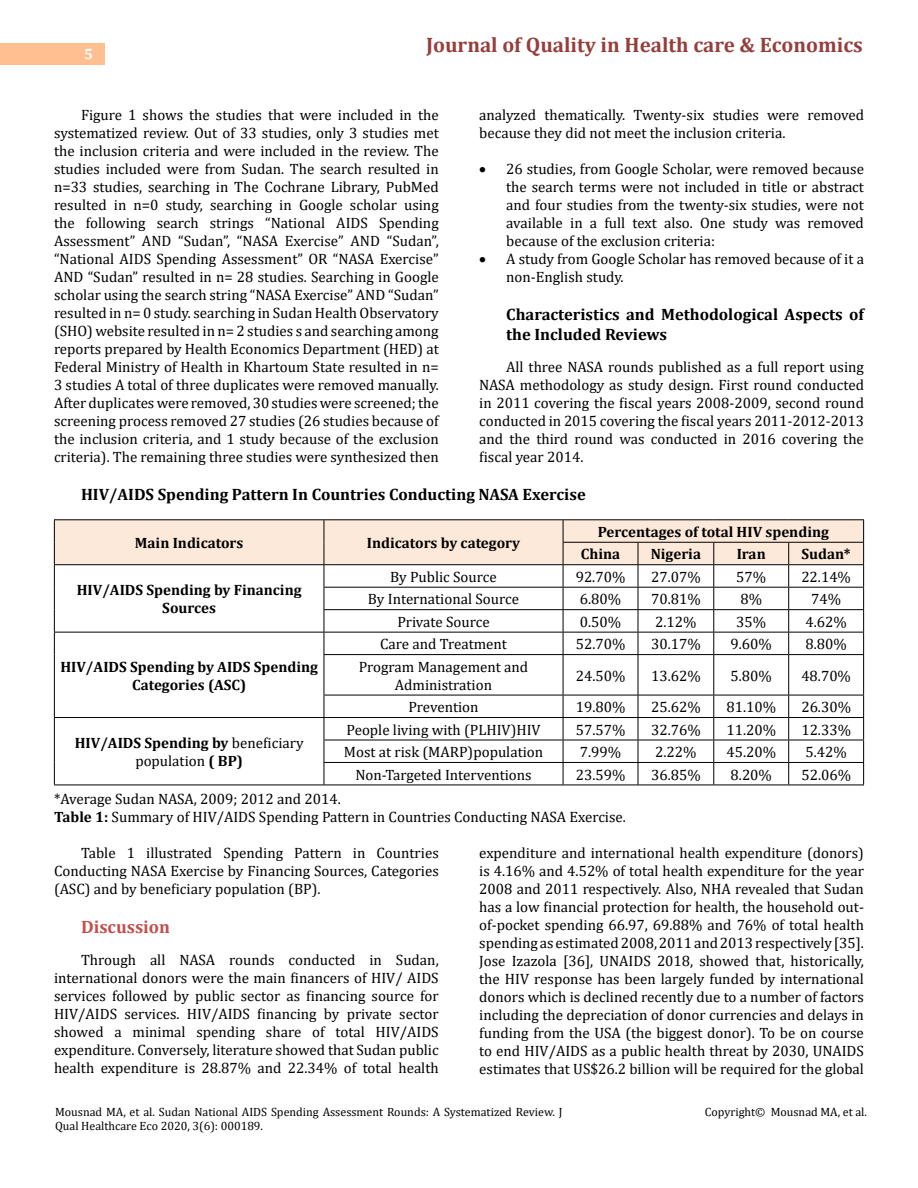
<style>
.page{position:relative;width:918px;height:1188px;background:#fff}
.page>*{position:absolute;margin:0;border:0;box-sizing:border-box;transform-origin:0 0}
.t1{font:700 21px "Cambria";color:#953f3c}
.t2{font:700 18px "Cambria";color:#c0504d}
.t3{font:700 16.5px/20.2px "Cambria";color:#000}
.t4{font:15px/18px "Cambria";color:#000;text-align:justify}
.t5{font:700 15px/18px "Cambria";color:#000;text-align:center}
.t6{font:700 15px "Cambria";color:#fff}
.t7{font:12px/14.4px "Cambria";color:#000}
.s1{font-weight:700}
.s2{font-weight:400}
</style>
<div class="page">
<div style="left:0;top:43px;width:105px;height:21px;background:#ffbf91"></div>
<hr style="left:54px;top:519px;width:270px;height:1px;background:#000">
<hr style="left:324px;top:519px;width:239px;height:1px;background:#000">
<hr style="left:563px;top:519px;width:75px;height:1px;background:#000">
<hr style="left:638px;top:519px;width:76px;height:1px;background:#000">
<hr style="left:714px;top:519px;width:75px;height:1px;background:#000">
<hr style="left:789px;top:519px;width:75px;height:1px;background:#000">
<hr style="left:54px;top:785px;width:270px;height:1px;background:#000">
<svg style="left:54px;top:520px;width:810px;height:265px"></svg>
<hr style="left:324px;top:785px;width:239px;height:1px;background:#000">
<hr style="left:563px;top:785px;width:75px;height:1px;background:#000">
<hr style="left:638px;top:785px;width:76px;height:1px;background:#000">
<hr style="left:714px;top:785px;width:75px;height:1px;background:#000">
<hr style="left:789px;top:785px;width:75px;height:1px;background:#000">
<p class="t6" style="left:84px;top:44px;width:10px">5</p>
<h1 class="t1" style="left:426px;top:30px;width:438px">Journal of Quality in Health care &amp; Economics</h1>
<p class="t4" style="left:54px;top:105px;width:386px;text-indent:27px">Figure 1 shows the studies that were included in the systematized review. Out of 33 studies, only 3 studies met the inclusion criteria and were included in the review. The studies included were from Sudan. The search resulted in n=33 studies, searching in The Cochrane Library, PubMed resulted in n=0 study, searching in Google scholar using the following search strings “National AIDS Spending Assessment” AND “Sudan”, “NASA Exercise” AND “Sudan”, “National AIDS Spending Assessment” OR “NASA Exercise” AND “Sudan” resulted in n= 28 studies. Searching in Google scholar using the search string “NASA Exercise” AND “Sudan” resulted in n= 0 study. searching in Sudan Health Observatory (SHO) website resulted in n= 2 studies s and searching among reports prepared by Health Economics Department (HED) at Federal Ministry of Health in Khartoum State resulted in n= 3 studies A total of three duplicates were removed manually.<br>After duplicates were removed, 30 studies were screened; the screening process removed 27 studies (26 studies because of the inclusion criteria, and 1 study because of the exclusion criteria). The remaining three studies were synthesized then</p>
<p class="t4" style="left:479px;top:105px;width:386px">analyzed thematically. Twenty-six studies were removed because they did not meet the inclusion criteria.</p>
<p class="t4" style="left:506px;top:159px;width:359px;text-indent:-27px">• 26 studies, from Google Scholar, were removed because the search terms were not included in title or abstract and four studies from the twenty-six studies, were not available in a full text also. One study was removed because of the exclusion criteria:</p>
<p class="t4" style="left:506px;top:249px;width:359px;text-indent:-27px">• A study from Google Scholar has removed because of it a non-English study.</p>
<p class="t3" style="left:506px;top:304px;width:359px">Characteristics and Methodological Aspects of the Included Reviews</p>
<p class="t4" style="left:479px;top:357px;width:386px;text-indent:27px">All three NASA rounds published as a full report using NASA methodology as study design. First round conducted in 2011 covering the fiscal years 2008-2009, second round conducted in 2015 covering the fiscal years 2011-2012-2013 and the third round was conducted in 2016 covering the fiscal year 2014.</p>
<p class="t3" style="left:81px;top:484px;width:506px">HIV/AIDS Spending Pattern In Countries Conducting NASA Exercise</p>
<p class="t5" style="left:135px;top:533px;width:110px">Main Indicators</p>
<p class="t5" style="left:367px;top:533px;width:155px">Indicators by category</p>
<p class="t5" style="left:581px;top:520px;width:250px;line-height:22.5px;text-align:left;text-indent:17px">Percentages of total HIV spending<br>China</p>
<p class="t5" style="left:651px;top:545px;width:52px">Nigeria</p>
<p class="t5" style="left:737px;top:545px;width:30px">Iran</p>
<p class="t5" style="left:802px;top:545px;width:51px">Sudan*</p>
<p class="t5" style="left:77px;top:581px;width:226px">HIV/AIDS Spending by Financing<br>Sources</p>
<p class="t5" style="left:60px;top:657px;width:259px">HIV/AIDS Spending by AIDS Spending<br>Categories (ASC)</p>
<p class="t4" style="left:390px;top:568px;width:108px">By Public Source</p>
<p class="t4" style="left:576px;top:568px;width:51px">92.70%</p>
<p class="t4" style="left:651px;top:568px;width:51px">27.07%</p>
<p class="t4" style="left:736px;top:568px;width:31px">57%</p>
<p class="t4" style="left:801px;top:568px;width:51px">22.14%</p>
<p class="t4" style="left:368px;top:590px;width:153px">By International Source</p>
<p class="t4" style="left:580px;top:590px;width:43px">6.80%</p>
<p class="t4" style="left:651px;top:590px;width:51px">70.81%</p>
<p class="t4" style="left:740px;top:590px;width:23px">8%</p>
<p class="t4" style="left:811px;top:590px;width:31px">74%</p>
<p class="t4" style="left:397px;top:613px;width:94px">Private Source</p>
<p class="t4" style="left:580px;top:613px;width:43px">0.50%</p>
<p class="t4" style="left:655px;top:613px;width:43px">2.12%</p>
<p class="t4" style="left:736px;top:613px;width:31px">35%</p>
<p class="t4" style="left:806px;top:613px;width:43px">4.62%</p>
<p class="t4" style="left:380px;top:635px;width:128px">Care and Treatment</p>
<p class="t4" style="left:576px;top:635px;width:51px">52.70%</p>
<p class="t4" style="left:651px;top:635px;width:51px">30.17%</p>
<p class="t4" style="left:731px;top:635px;width:43px">9.60%</p>
<p class="t4" style="left:806px;top:635px;width:43px">8.80%</p>
<p class="t4" style="left:359px;top:658px;width:171px;text-align:center">Program Management and<br>Administration</p>
<p class="t4" style="left:576px;top:667px;width:51px">24.50%</p>
<p class="t4" style="left:651px;top:667px;width:51px">13.62%</p>
<p class="t4" style="left:731px;top:667px;width:43px">5.80%</p>
<p class="t4" style="left:801px;top:667px;width:51px">48.70%</p>
<p class="t4" style="left:408px;top:698px;width:72px">Prevention</p>
<p class="t4" style="left:576px;top:698px;width:51px">19.80%</p>
<p class="t4" style="left:651px;top:698px;width:51px">25.62%</p>
<p class="t4" style="left:726px;top:698px;width:51px">81.10%</p>
<p class="t4" style="left:801px;top:698px;width:51px">26.30%</p>
<p class="t4" style="left:346px;top:720px;width:196px">People living with (PLHIV)HIV</p>
<p class="t4" style="left:576px;top:720px;width:51px">57.57%</p>
<p class="t4" style="left:651px;top:720px;width:51px">32.76%</p>
<p class="t4" style="left:726px;top:720px;width:51px">11.20%</p>
<p class="t4" style="left:801px;top:720px;width:51px">12.33%</p>
<p class="t4" style="left:344px;top:743px;width:201px">Most at risk (MARP)population</p>
<p class="t4" style="left:580px;top:743px;width:43px">7.99%</p>
<p class="t4" style="left:655px;top:743px;width:43px">2.22%</p>
<p class="t4" style="left:726px;top:743px;width:51px">45.20%</p>
<p class="t4" style="left:806px;top:743px;width:43px">5.42%</p>
<p class="t4" style="left:355px;top:765px;width:178px">Non-Targeted Interventions</p>
<p class="t4" style="left:576px;top:765px;width:51px">23.59%</p>
<p class="t4" style="left:651px;top:765px;width:51px">36.85%</p>
<p class="t4" style="left:731px;top:765px;width:43px">8.20%</p>
<p class="t4" style="left:801px;top:765px;width:51px">52.06%</p>
<p class="t4" style="left:54px;top:790px;width:573px">*Average Sudan NASA, 2009; 2012 and 2014.<br><span class="s1">Table 1:</span> Summary of HIV/AIDS Spending Pattern in Countries Conducting NASA Exercise.</p>
<p class="t4" style="left:54px;top:844px;width:386px;text-indent:27px">Table 1 illustrated Spending Pattern in Countries Conducting NASA Exercise by Financing Sources, Categories (ASC) and by beneficiary population (BP).</p>
<p class="t2" style="left:81px;top:914px;width:91px">Discussion</p>
<p class="t4" style="left:54px;top:950px;width:386px;text-indent:27px">Through all NASA rounds conducted in Sudan, international donors were the main financers of HIV/ AIDS services followed by public sector as financing source for HIV/AIDS services. HIV/AIDS financing by private sector showed a minimal spending share of total HIV/AIDS expenditure. Conversely, literature showed that Sudan public health expenditure is 28.87% and 22.34% of total health</p>
<p class="t5" style="left:75px;top:733px;width:230px">HIV/AIDS Spending by <span class="s2">beneficiary population</span> ( BP)</p>
<p class="t4" style="left:479px;top:844px;width:386px">expenditure and international health expenditure (donors) is 4.16% and 4.52% of total health expenditure for the year 2008 and 2011 respectively. Also, NHA revealed that Sudan has a low financial protection for health, the household out&shy;of-pocket spending 66.97, 69.88% and 76% of total health spending as estimated 2008, 2011 and 2013 respectively [35].<br>Jose Izazola [36], UNAIDS 2018, showed that, historically, the HIV response has been largely funded by international donors which is declined recently due to a number of factors including the depreciation of donor currencies and delays in funding from the USA (the biggest donor). To be on course to end HIV/AIDS as a public health threat by 2030, UNAIDS estimates that US$26.2 billion will be required for the global</p>
<p class="t7" style="left:55px;top:1105px;width:509px">Mousnad MA, et al. Sudan National AIDS Spending Assessment Rounds: A Systematized Review. J<br>Qual Healthcare Eco 2020, 3(6): 000189.</p>
<p class="t7" style="left:705px;top:1105px;width:164px">Copyright© Mousnad MA, et al.</p>
</div>
